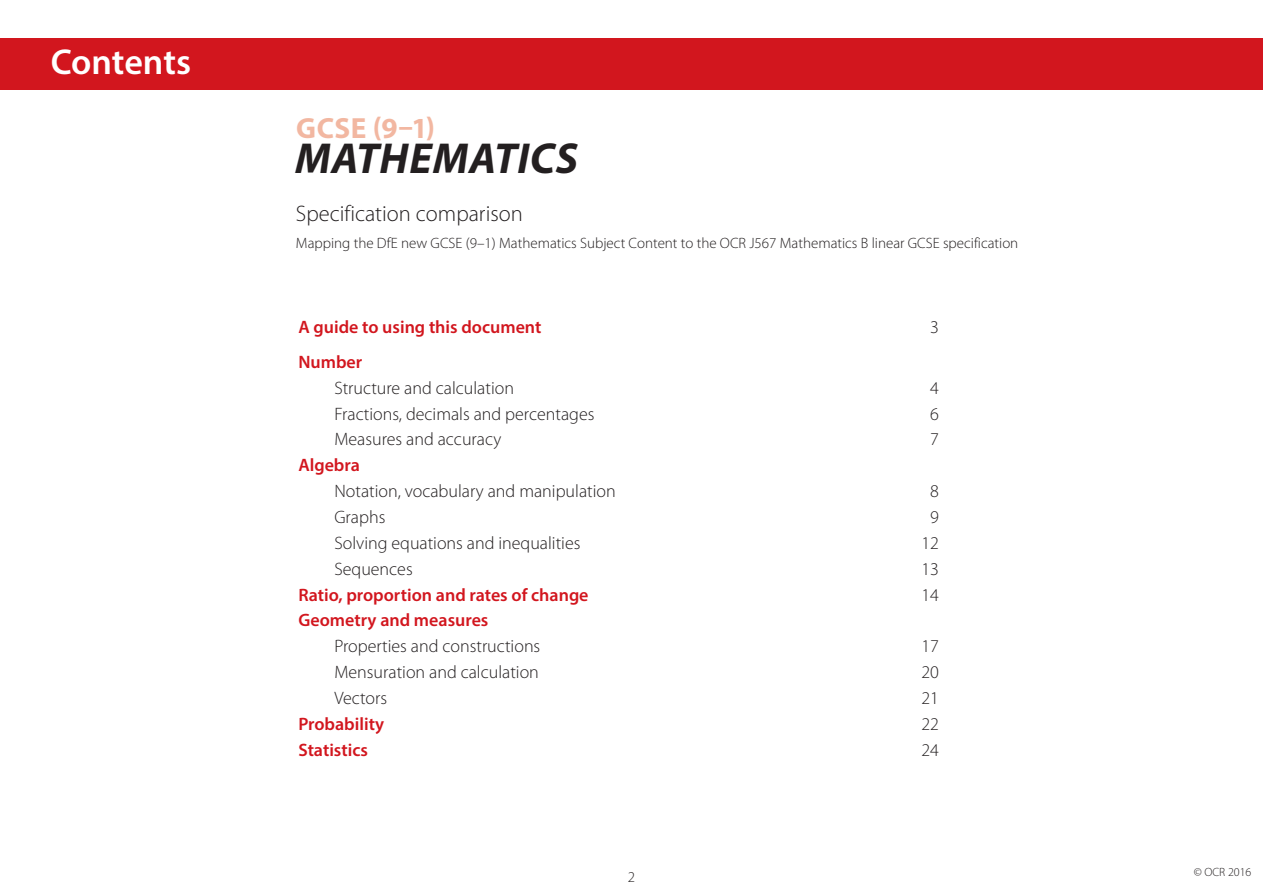
<style>
.page{position:relative;width:1263px;height:893px;background:#fff}
.page>*{position:absolute;margin:0;border:0;box-sizing:border-box;transform-origin:0 0}
.t1{font:italic 700 43.5px "Myriad Pro";letter-spacing:.01em;color:#231f20}
.t2{font:600 36px "Myriad Pro";letter-spacing:-.005em;color:#fff}
.AS_and_A_Level_inner{font:700 29.25px "Myriad Pro";color:#f2b7a1}
.t3{font:300 22.5px "Myriad Pro";color:#231f20}
.t4{font:300 18px "Myriad Pro";color:#231f20}
.t5{font:600 18px "Myriad Pro";color:#d2161e}
.t6{font:300 15px "Myriad Pro";color:#231f20}
.t7{font:300 12px "Myriad Pro";color:#231f20}
</style>
<div class="page">
<div style="left:0;top:38px;width:1263px;height:51px;background:#d2161e"></div>
<p class="t2" style="left:51px;top:39px;width:142px">Contents</p>
<p class="AS_and_A_Level_inner" style="left:296px;top:109px;width:140px">GCSE (9–1)</p>
<p class="t1" style="left:295px;top:130px;width:284px">MATHEMATICS</p>
<p class="t3" style="left:296px;top:201px;width:228px">Specification comparison</p>
<p class="t6" style="left:296px;top:235px;width:724px">Mapping the DfE new GCSE (9–1) Mathematics Subject Content to the OCR J567 Mathematics B linear GCSE specification</p>
<p class="t5" style="left:298px;top:316px;width:245px">A guide to using this document</p>
<p class="t4" style="left:930px;top:318px;width:10px">3</p>
<p class="t5" style="left:298px;top:350px;width:65px">Number</p>
<p class="t4" style="left:334px;top:378px;width:181px">Structure and calculation</p>
<p class="t4" style="left:930px;top:378px;width:10px">4</p>
<p class="t4" style="left:334px;top:404px;width:262px">Fractions, decimals and percentages</p>
<p class="t4" style="left:930px;top:404px;width:10px">6</p>
<p class="t4" style="left:334px;top:429px;width:168px">Measures and accuracy</p>
<p class="t4" style="left:930px;top:429px;width:10px">7</p>
<p class="t5" style="left:298px;top:454px;width:63px">Algebra</p>
<p class="t4" style="left:334px;top:481px;width:283px">Notation, vocabulary and manipulation</p>
<p class="t4" style="left:930px;top:481px;width:10px">8</p>
<p class="t4" style="left:334px;top:507px;width:53px">Graphs</p>
<p class="t4" style="left:930px;top:507px;width:10px">9</p>
<p class="t4" style="left:334px;top:533px;width:248px">Solving equations and inequalities</p>
<p class="t4" style="left:921px;top:533px;width:19px">12</p>
<p class="t4" style="left:334px;top:559px;width:80px">Sequences</p>
<p class="t4" style="left:921px;top:559px;width:19px">13</p>
<p class="t5" style="left:298px;top:583px;width:292px">Ratio, proportion and rates of change</p>
<p class="t4" style="left:921px;top:585px;width:19px">14</p>
<p class="t5" style="left:298px;top:609px;width:192px">Geometry and measures</p>
<p class="t4" style="left:334px;top:636px;width:207px">Properties and constructions</p>
<p class="t4" style="left:921px;top:636px;width:19px">17</p>
<p class="t4" style="left:334px;top:662px;width:206px">Mensuration and calculation</p>
<p class="t4" style="left:921px;top:662px;width:19px">20</p>
<p class="t4" style="left:334px;top:688px;width:54px">Vectors</p>
<p class="t4" style="left:921px;top:688px;width:19px">21</p>
<p class="t5" style="left:298px;top:712px;width:87px">Probability</p>
<p class="t4" style="left:921px;top:714px;width:19px">22</p>
<p class="t5" style="left:298px;top:738px;width:71px">Statistics</p>
<p class="t4" style="left:921px;top:740px;width:19px">24</p>
<p class="t6" style="left:628px;top:869px;width:9px">2</p>
<p class="t7" style="left:1194px;top:866px;width:59px">© OCR 2016</p>
</div>
